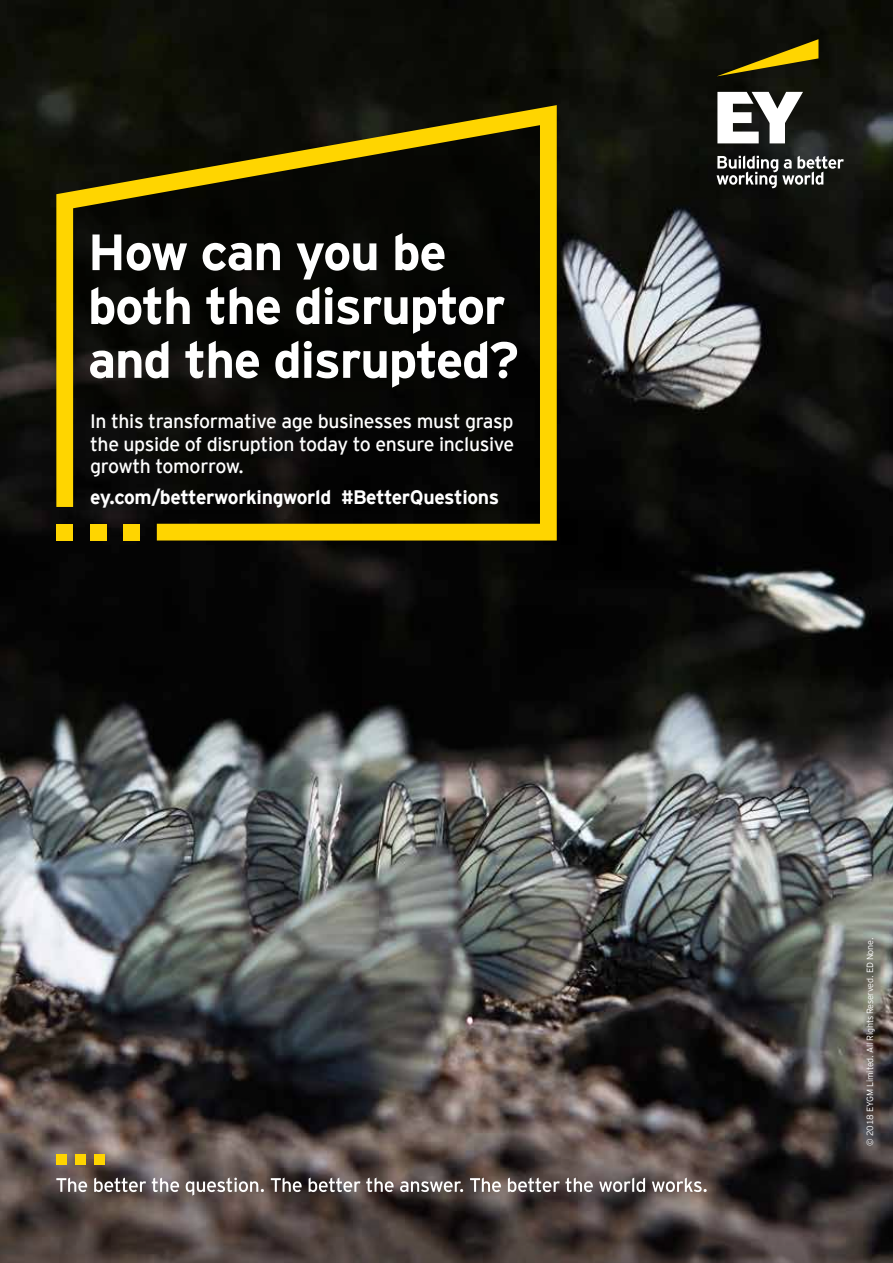
<style>
.page{position:relative;width:893px;height:1263px;background:#fff}
.page>*{position:absolute;margin:0;border:0;box-sizing:border-box;transform-origin:0 0}
.t1{font:700 50.85px/53.8px "EY Interstate";letter-spacing:-.025em;color:#fff}
.t2{font:19.5px/22.5px "EY Interstate";letter-spacing:-.02em;color:#fff;text-align:justify}
.t3{font:700 19.5px "EY Interstate";letter-spacing:-.02em;color:#fff}
.t4{font:300 9px "EY Interstate";letter-spacing:-.02em;color:#fff}
</style>
<div class="page">
<img style="left:0;top:0;width:893px;height:1101px">
<svg style="left:0;top:1101px;width:893px;height:162px;background:#4c423f"></svg>
<svg style="left:717px;top:39px;width:101px;height:37px;background:#4c4207"></svg>
<svg style="left:716px;top:92px;width:128px;height:96px"></svg>
<svg style="left:56px;top:105px;width:501px;height:435px;background:#262205"></svg>
<div style="left:56px;top:1154px;width:11px;height:10px;background:#ffd500"></div>
<div style="left:75px;top:1154px;width:11px;height:10px;background:#ffd500"></div>
<div style="left:95px;top:1154px;width:10px;height:10px;background:#ffd500"></div>
<svg style="left:56px;top:1177px;width:31px;height:15px"></svg>
<svg style="left:94px;top:1177px;width:52px;height:15px"></svg>
<svg style="left:152px;top:1177px;width:27px;height:15px"></svg>
<svg style="left:186px;top:1177px;width:78px;height:18px"></svg>
<svg style="left:271px;top:1177px;width:31px;height:15px"></svg>
<svg style="left:309px;top:1177px;width:51px;height:15px"></svg>
<svg style="left:366px;top:1177px;width:28px;height:15px"></svg>
<svg style="left:400px;top:1181px;width:63px;height:11px"></svg>
<svg style="left:470px;top:1177px;width:31px;height:15px"></svg>
<svg style="left:508px;top:1177px;width:85px;height:15px"></svg>
<svg style="left:599px;top:1177px;width:46px;height:15px"></svg>
<svg style="left:652px;top:1177px;width:55px;height:15px"></svg>
<h1 class="t1" style="left:88px;top:222px;width:433px">How can you be both the disruptor and the disrupted?</h1>
<p class="t2" style="left:90px;top:409px;width:426px">In this transformative age businesses must grasp the upside of disruption today to ensure inclusive growth tomorrow.</p>
<p class="t3" style="left:90px;top:483px;width:411px">ey.com/betterworkingworld #BetterQuestions</p>
<p class="t4" style="left:863px;top:1145px;width:210px;rotate:-90deg">© 2018 EYGM Limited. All Rights Reserved. ED None.</p>
</div>
